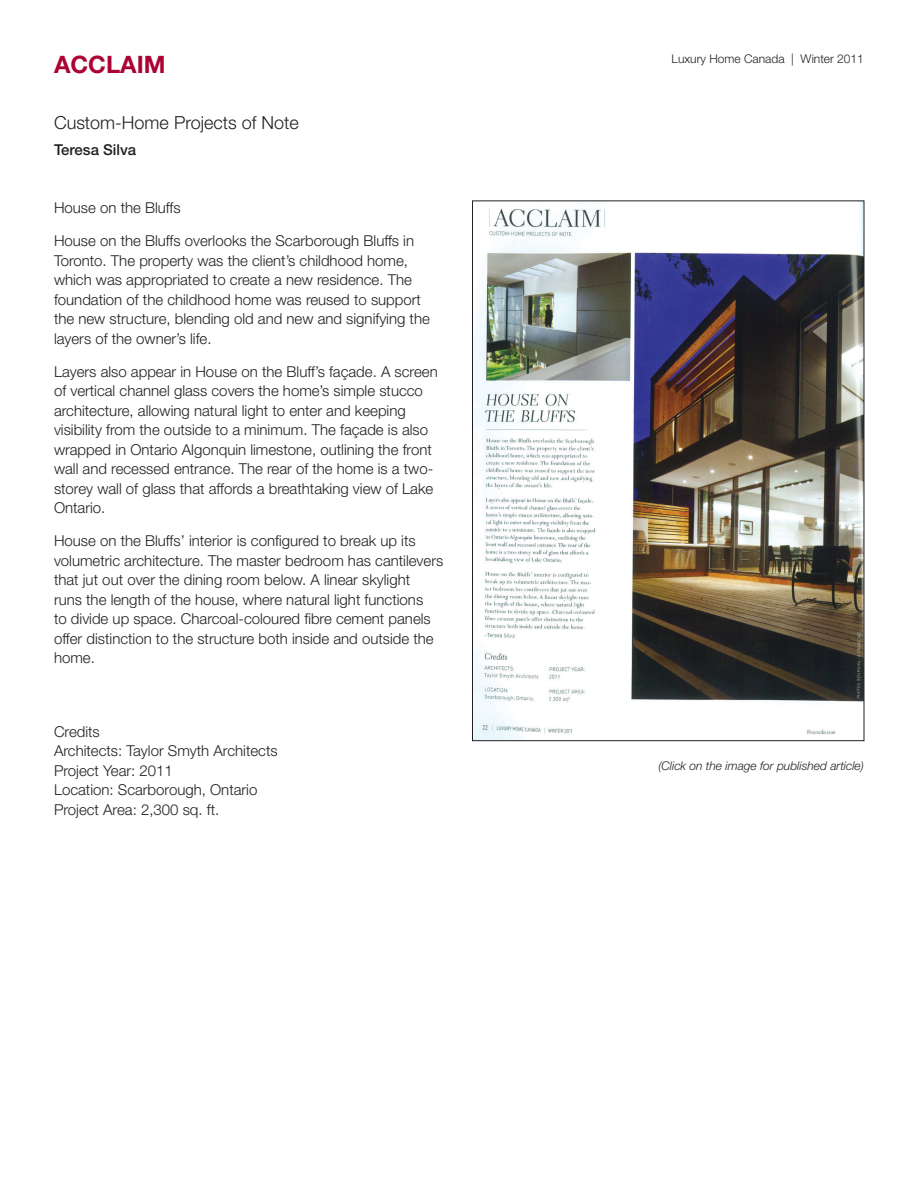
<style>
.page{position:relative;width:918px;height:1188px;background:#fff}
.page>*{position:absolute;margin:0;border:0;box-sizing:border-box;transform-origin:0 0}
.t1{font:700 24px "Helvetica Neue";color:#ab0333}
.t2{font:300 18px "Helvetica Neue";color:#231f20}
.t3{font:300 15px/19.5px "Helvetica Neue";color:#231f20}
.t4{font:500 15px "Helvetica Neue";color:#231f20}
.t5{font:italic 300 12px "Helvetica Neue";color:#231f20}
.t6{font:300 12px "Helvetica Neue";color:#231f20}
</style>
<div class="page">
<img style="left:474px;top:203px;width:388px;height:536px">
<h1 class="t1" style="left:54px;top:49px;width:113px">ACCLAIM</h1>
<p class="t2" style="left:54px;top:112px;width:246px">Custom-Home Projects of Note</p>
<p class="t4" style="left:54px;top:141px;width:84px">Teresa Silva</p>
<p class="t3" style="left:54px;top:198px;width:128px">House on the Bluffs</p>
<p class="t3" style="left:54px;top:231px;width:377px">House on the Bluffs overlooks the Scarborough Bluffs in Toronto. The property was the client’s childhood home, which was appropriated to create a new residence. The foundation of the childhood home was reused to support the new structure, blending old and new and signifying the layers of the owner’s life.</p>
<p class="t3" style="left:54px;top:361px;width:385px">Layers also appear in House on the Bluff’s façade. A screen of vertical channel glass covers the home’s simple stucco architecture, allowing natural light to enter and keeping visibility from the outside to a minimum. The façade is also wrapped in Ontario Algonquin limestone, outlining the front wall and recessed entrance. The rear of the home is a two&shy;storey wall of glass that affords a breathtaking view of Lake Ontario.</p>
<p class="t3" style="left:54px;top:531px;width:391px">House on the Bluffs’ interior is configured to break up its volumetric architecture. The master bedroom has cantilevers that jut out over the dining room below. A linear skylight<br>runs the length of the house, where natural light functions<br>to divide up space. Charcoal-coloured fibre cement panels offer distinction to the structure both inside and outside the home.</p>
<p class="t3" style="left:54px;top:721px;width:225px">Credits<br>Architects: Taylor Smyth Architects<br>Project Year: 2011<br>Location: Scarborough, Ontario<br>Project Area: 2,300 sq. ft.</p>
<p class="t6" style="left:672px;top:52px;width:194px">Luxury Home Canada | Winter 2011</p>
<p class="t5" style="left:658px;top:758px;width:207px">(Click on the image for published article)</p>
</div>
